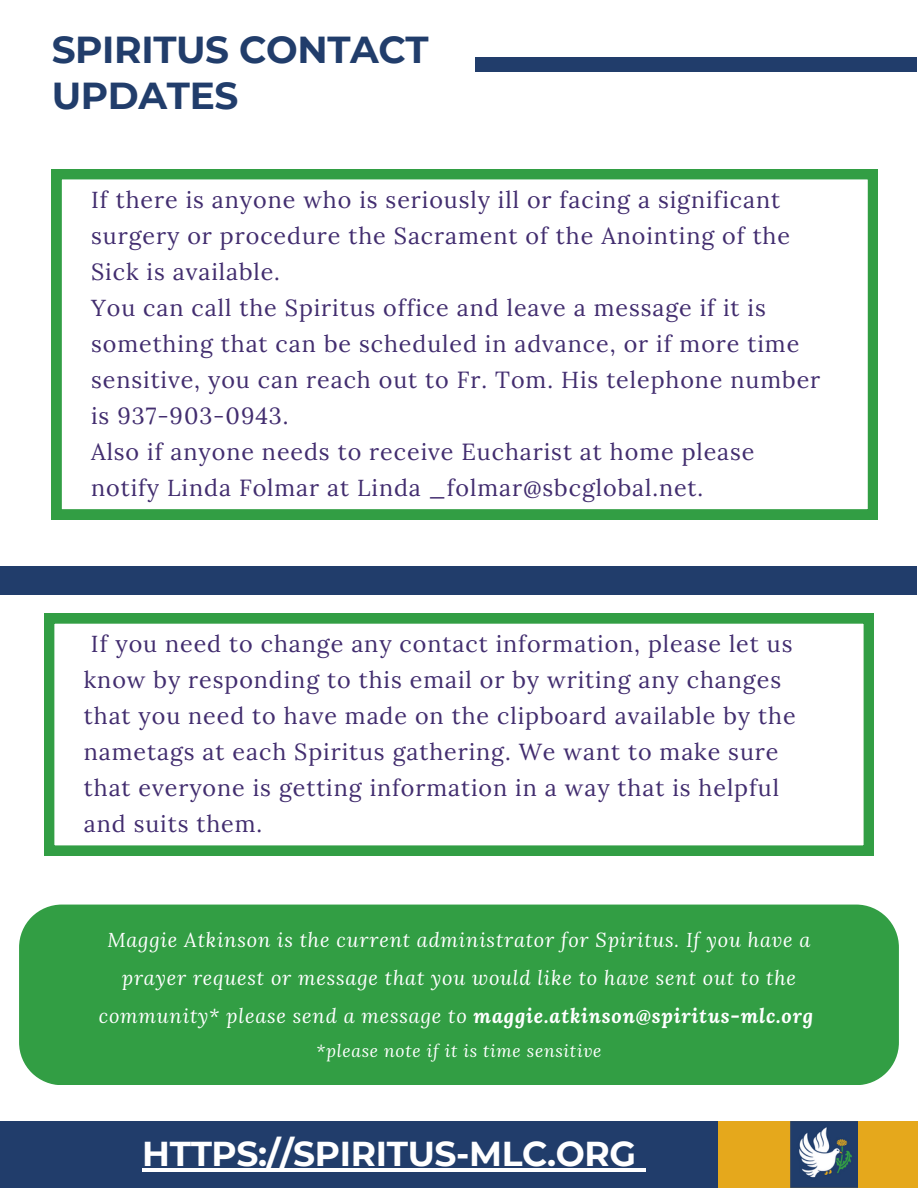
<style>
.page{position:relative;width:918px;height:1188px;background:#fff}
.page>*{position:absolute;margin:0;border:0;box-sizing:border-box;transform-origin:0 0}
.t1{font:700 37.5px/46.2px "Montserrat";letter-spacing:-.01em;color:#213d6b}
.t2{font:700 34.5px "Montserrat";letter-spacing:-.01em;color:#fff}
.t3{font:23.25px/36px "Lora";letter-spacing:.04em;color:#422d6f}
.t4{font:italic 19.95px/37.8px "Lora";letter-spacing:.04em;color:#fff;text-align:center}
.t5{font:italic 17.4px "Lora";letter-spacing:.04em;color:#fff}
.s1{font-weight:700}
</style>
<div class="page">
<div style="left:475px;top:58px;width:442px;height:13px;background:#213d6b"></div>
<svg style="left:44px;top:614px;width:829px;height:241px"></svg>
<div style="left:0;top:566px;width:917px;height:28px;background:#213d6b"></div>
<div style="left:19px;top:905px;width:880px;height:180px;background:#329e44"></div>
<div style="left:0;top:1121px;width:718px;height:67px;background:#213d6b"></div>
<div style="left:718px;top:1121px;width:200px;height:67px;background:#e5a81c"></div>
<img style="left:791px;top:1121px;width:66px;height:66px">
<hr style="left:142px;top:1169px;width:494px;height:3px;background:#fff">
<svg style="left:636px;top:1169px;width:9px;height:3px"></svg>
<svg style="left:52px;top:169px;width:825px;height:350px"></svg>
<h1 class="t1" style="left:52px;top:26px;width:379px">SPIRITUS CONTACT<br>UPDATES</h1>
<p class="t3" style="left:91px;top:182px;width:731px">If there is anyone who is seriously ill or facing a significant surgery or procedure the Sacrament of the Anointing of the Sick is available.<br>You can call the Spiritus office and leave a message if it is something that can be scheduled in advance, or if more time sensitive, you can reach out to Fr. Tom. His telephone number is 937-903-0943.<br>Also if anyone needs to receive Eucharist at home please notify Linda Folmar at Linda _folmar@sbcglobal.net.</p>
<p class="t3" style="left:84px;top:626px;width:713px;text-indent:7px">If you need to change any contact information, please let us know by responding to this email or by writing any changes that you need to have made on the clipboard available by the nametags at each Spiritus gathering. We want to make sure that everyone is getting information in a way that is helpful and suits them.</p>
<p class="t4" style="left:99px;top:920px;width:716px">Maggie Atkinson is the current administrator for Spiritus. If you have a prayer request or message that you would like to have sent out to the community* please send a message to <span class="s1">maggie.atkinson@spiritus-mlc.org</span></p>
<h2 class="t5" style="left:317px;top:1039px;width:287px">*please note if it is time sensitive</h2>
<h2 class="t2" style="left:142px;top:1133px;width:496px">HTTPS://SPIRITUS-MLC.ORG</h2>
<p class="t2" style="left:165px;top:1145px;width:496px">HTTPS://SPIRITUS-MLC.ORG</p>
</div>
